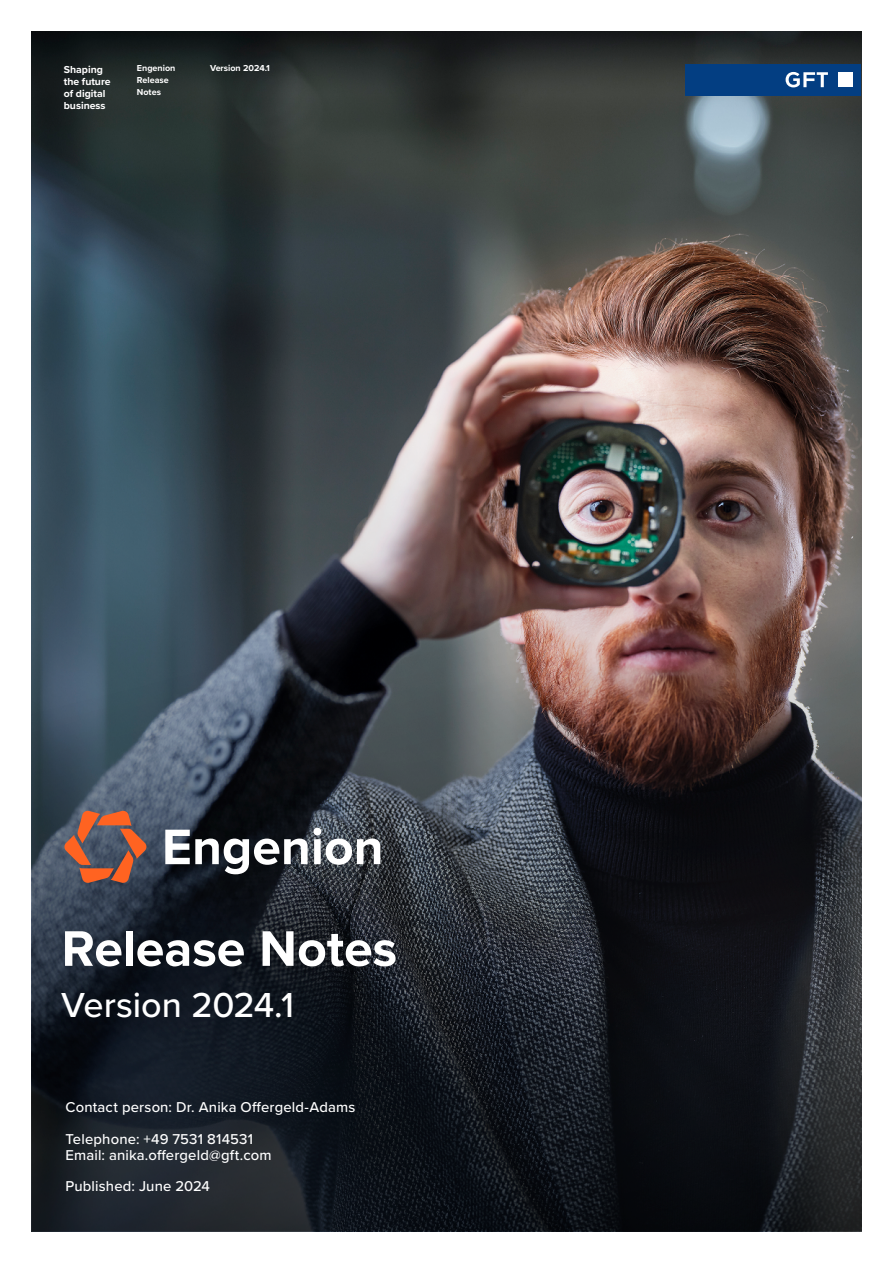
<style>
.page{position:relative;width:893px;height:1263px;background:#fff}
.page>*{position:absolute;margin:0;border:0;box-sizing:border-box;transform-origin:0 0}
.t1{font:700 51.9px "Proxima Nova";letter-spacing:-.005em;color:#fff}
.t2{font:500 36px "Proxima Nova";letter-spacing:-.005em;color:#fff}
.t3{font:500 14.85px/31.8px "Proxima Nova";letter-spacing:.01em;color:#fff}
.t4{font:700 10.5px/12px "Proxima Nova";color:#fff}
.t5{font:700 9px/12px "Proxima Nova";color:#fff}
</style>
<div class="page">
<img style="left:32px;top:32px;width:829px;height:278px">
<img style="left:32px;top:310px;width:829px;height:921px">
<svg style="left:64px;top:810px;width:82px;height:73px;background:#8a5b4f"></svg>
<svg style="left:165px;top:828px;width:215px;height:46px"></svg>
<div style="left:686px;top:64px;width:175px;height:32px;background:#033e82"></div>
<div style="left:838px;top:72px;width:14px;height:15px;background:#fff"></div>
<svg style="left:786px;top:72px;width:42px;height:15px"></svg>
<p class="t4" style="left:64px;top:63px;width:48px">Shaping the future of digital business</p>
<p class="t5" style="left:137px;top:62px;width:40px">Engenion<br>Release<br>Notes</p>
<p class="t5" style="left:210px;top:62px;width:61px">Version 2024.1</p>
<h1 class="t1" style="left:62px;top:910px;width:337px">Release Notes</h1>
<h2 class="t2" style="left:61px;top:978px;width:234px">Version 2024.1</h2>
<p class="t3" style="left:65px;top:1090px;width:292px">Contact person: Dr. Anika Offergeld-Adams<br>Telephone: +49 7531 814531</p>
<p class="t3" style="left:65px;top:1138px;width:208px">Email: anika.offergeld@gft.com<br>Published: June 2024</p>
</div>
